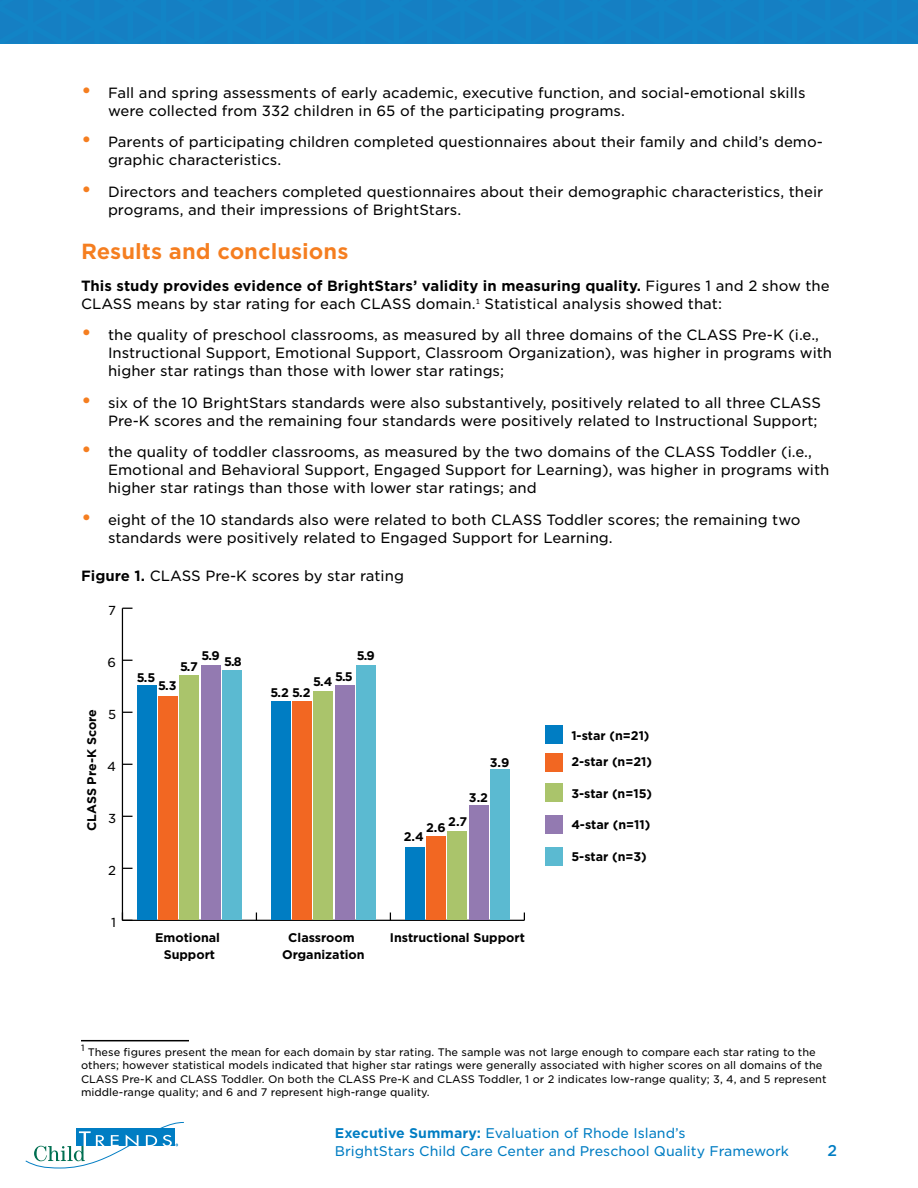
<style>
.page{position:relative;width:918px;height:1188px;background:#fff}
.page>*{position:absolute;margin:0;border:0;box-sizing:border-box;transform-origin:0 0}
.t1{font:700 21px "Gotham S Sm";color:#f57e20}
.t2{font:500 15px "Gotham S Sm";color:#007dc3}
.t3{font:14.25px/18px "Gotham S Sm";color:#000}
.t4{font:13.5px/18px "Gotham S Sm";color:#007dc3}
.t5{font:700 12.6px/17.1px "Gotham";color:#000;text-align:center}
.t6{font:12.6px "Gotham S Sm";color:#000}
.t7{font:700 12.45px "Gotham";letter-spacing:-.01em;color:#000}
.t8{font:10.5px/13.5px "Gotham S Sm";color:#000}
.t9{font:8.7px "Gotham S Sm";color:#000}
.s1{font-size:21px;color:#f57e20}
.s2{font-weight:700}
</style>
<div class="page">
<svg style="left:26px;top:1122px;width:158px;height:47px"></svg>
<div style="left:0;top:0;width:918px;height:43px;background:#1284c6"></div>
<hr style="left:122px;top:920px;width:402px;height:1px;background:#000">
<hr style="left:122px;top:608px;width:1px;height:312px;background:#000">
<svg style="left:122px;top:913px;width:11px;height:8px"></svg>
<div style="left:546px;top:847px;width:17px;height:18px;background:#5bbad1"></div>
<div style="left:223px;top:670px;width:19px;height:250px;background:#5bbad1"></div>
<div style="left:357px;top:665px;width:19px;height:255px;background:#5bbad1"></div>
<div style="left:491px;top:769px;width:19px;height:151px;background:#5bbad1"></div>
<div style="left:546px;top:815px;width:17px;height:18px;background:#937ab1"></div>
<div style="left:201px;top:665px;width:20px;height:255px;background:#937ab1"></div>
<div style="left:335px;top:686px;width:19px;height:234px;background:#937ab1"></div>
<div style="left:469px;top:805px;width:19px;height:115px;background:#937ab1"></div>
<div style="left:546px;top:784px;width:17px;height:18px;background:#aac46b"></div>
<div style="left:180px;top:675px;width:19px;height:245px;background:#aac46b"></div>
<div style="left:314px;top:691px;width:19px;height:229px;background:#aac46b"></div>
<div style="left:448px;top:831px;width:19px;height:89px;background:#aac46b"></div>
<div style="left:546px;top:753px;width:17px;height:18px;background:#f26722"></div>
<div style="left:158px;top:696px;width:20px;height:224px;background:#f26722"></div>
<div style="left:292px;top:701px;width:20px;height:219px;background:#f26722"></div>
<div style="left:426px;top:836px;width:20px;height:84px;background:#f26722"></div>
<div style="left:546px;top:725px;width:17px;height:18px;background:#007dc3"></div>
<div style="left:137px;top:686px;width:19px;height:234px;background:#007dc3"></div>
<div style="left:271px;top:701px;width:19px;height:219px;background:#007dc3"></div>
<div style="left:405px;top:847px;width:19px;height:73px;background:#007dc3"></div>
<hr style="left:81px;top:1040px;width:108px;height:1px;background:#000">
<p class="t3" style="left:108px;top:83px;width:699px;text-indent:-27px"><span class="s1">•</span> Fall and spring assessments of early academic, executive function, and social-emotional skills were collected from 332 children in 65 of the participating programs.</p>
<p class="t3" style="left:108px;top:133px;width:717px;text-indent:-27px"><span class="s1">•</span> Parents of participating children completed questionnaires about their family and child’s demo&shy;graphic characteristics.</p>
<p class="t3" style="left:108px;top:182px;width:717px;text-indent:-27px"><span class="s1">•</span> Directors and teachers completed questionnaires about their demographic characteristics, their programs, and their impressions of BrightStars.</p>
<h1 class="t1" style="left:81px;top:237px;width:269px">Results and conclusions</h1>
<p class="t3" style="left:81px;top:276px;width:750px"><span class="s2">This study provides evidence of BrightStars’ validity in measuring quality.</span> Figures 1 and 2 show the<br>CLASS means by star rating for each CLASS domain.<sup>1</sup> Statistical analysis showed that:</p>
<p class="t3" style="left:108px;top:326px;width:726px;text-indent:-27px"><span class="s1">•</span> the quality of preschool classrooms, as measured by all three domains of the CLASS Pre-K (i.e.,<br>Instructional Support, Emotional Support, Classroom Organization), was higher in programs with higher star ratings than those with lower star ratings;</p>
<p class="t3" style="left:81px;top:393px;width:741px;text-align:right"><span class="s1">•</span> six of the 10 BrightStars standards were also substantively, positively related to all three CLASS<br>Pre-K scores and the remaining four standards were positively related to Instructional Support;</p>
<p class="t3" style="left:108px;top:443px;width:723px;text-indent:-27px"><span class="s1">•</span> the quality of toddler classrooms, as measured by the two domains of the CLASS Toddler (i.e.,<br>Emotional and Behavioral Support, Engaged Support for Learning), was higher in programs with higher star ratings than those with lower star ratings; and</p>
<p class="t3" style="left:108px;top:510px;width:694px;text-indent:-27px"><span class="s1">•</span> eight of the 10 standards also were related to both CLASS Toddler scores; the remaining two standards were positively related to Engaged Support for Learning.</p>
<p class="t3" style="left:81px;top:566px;width:325px"><span class="s2">Figure 1.</span> CLASS Pre-K scores by star rating</p>
<p class="t6" style="left:108px;top:602px;width:9px">7</p>
<p class="t6" style="left:108px;top:654px;width:10px">6</p>
<p class="t7" style="left:84px;top:831px;width:123px;rotate:-90deg">CLASS Pre-K Score</p>
<p class="t6" style="left:108px;top:706px;width:10px">5</p>
<p class="t6" style="left:107px;top:758px;width:10px">4</p>
<p class="t6" style="left:108px;top:810px;width:10px">3</p>
<p class="t6" style="left:108px;top:862px;width:9px">2</p>
<p class="t6" style="left:111px;top:914px;width:6px">1</p>
<p class="t5" style="left:202px;top:647px;width:20px">5.9</p>
<p class="t5" style="left:224px;top:653px;width:19px">5.8</p>
<p class="t5" style="left:180px;top:658px;width:19px">5.7</p>
<p class="t5" style="left:137px;top:669px;width:20px">5.5</p>
<p class="t5" style="left:158px;top:677px;width:20px">5.3</p>
<p class="t5" style="left:155px;top:929px;width:66px">Emotional<br>Support</p>
<p class="t5" style="left:357px;top:647px;width:20px">5.9</p>
<p class="t5" style="left:313px;top:670px;width:41px">5.4 5.5</p>
<p class="t5" style="left:271px;top:684px;width:41px">5.2 5.2</p>
<p class="t5" style="left:490px;top:754px;width:21px">3.9</p>
<p class="t5" style="left:469px;top:789px;width:21px">3.2</p>
<p class="t5" style="left:448px;top:813px;width:20px">2.7</p>
<p class="t5" style="left:426px;top:819px;width:21px">2.6</p>
<p class="t5" style="left:404px;top:828px;width:22px">2.4</p>
<p class="t5" style="left:288px;top:929px;width:68px">Classroom</p>
<p class="t5" style="left:390px;top:929px;width:137px">Instructional Support</p>
<p class="t5" style="left:282px;top:946px;width:84px">Organization</p>
<p class="t5" style="left:571px;top:726px;width:80px">1-star (n=21)</p>
<p class="t5" style="left:571px;top:753px;width:82px">2-star (n=21)</p>
<p class="t5" style="left:571px;top:785px;width:82px">3-star (n=15)</p>
<p class="t5" style="left:571px;top:815px;width:81px">4-star (n=11)</p>
<p class="t5" style="left:571px;top:848px;width:77px">5-star (n=3)</p>
<p class="t9" style="left:81px;top:1042px;width:5px">1</p>
<p class="t8" style="left:81px;top:1045px;width:747px;text-indent:7px">These figures present the mean for each domain by star rating. The sample was not large enough to compare each star rating to the others; however statistical models indicated that higher star ratings were generally associated with higher scores on all domains of the CLASS Pre-K and CLASS Toddler. On both the CLASS Pre-K and CLASS Toddler, 1 or 2 indicates low-range quality; 3, 4, and 5 represent middle-range quality; and 6 and 7 represent high-range quality.</p>
<p class="t4" style="left:335px;top:1124px;width:456px"><span class="s2">Executive Summary:</span> Evaluation of Rhode Island’s<br>BrightStars Child Care Center and Preschool Quality Framework</p>
<p class="t2" style="left:828px;top:1141px;width:11px">2</p>
</div>
